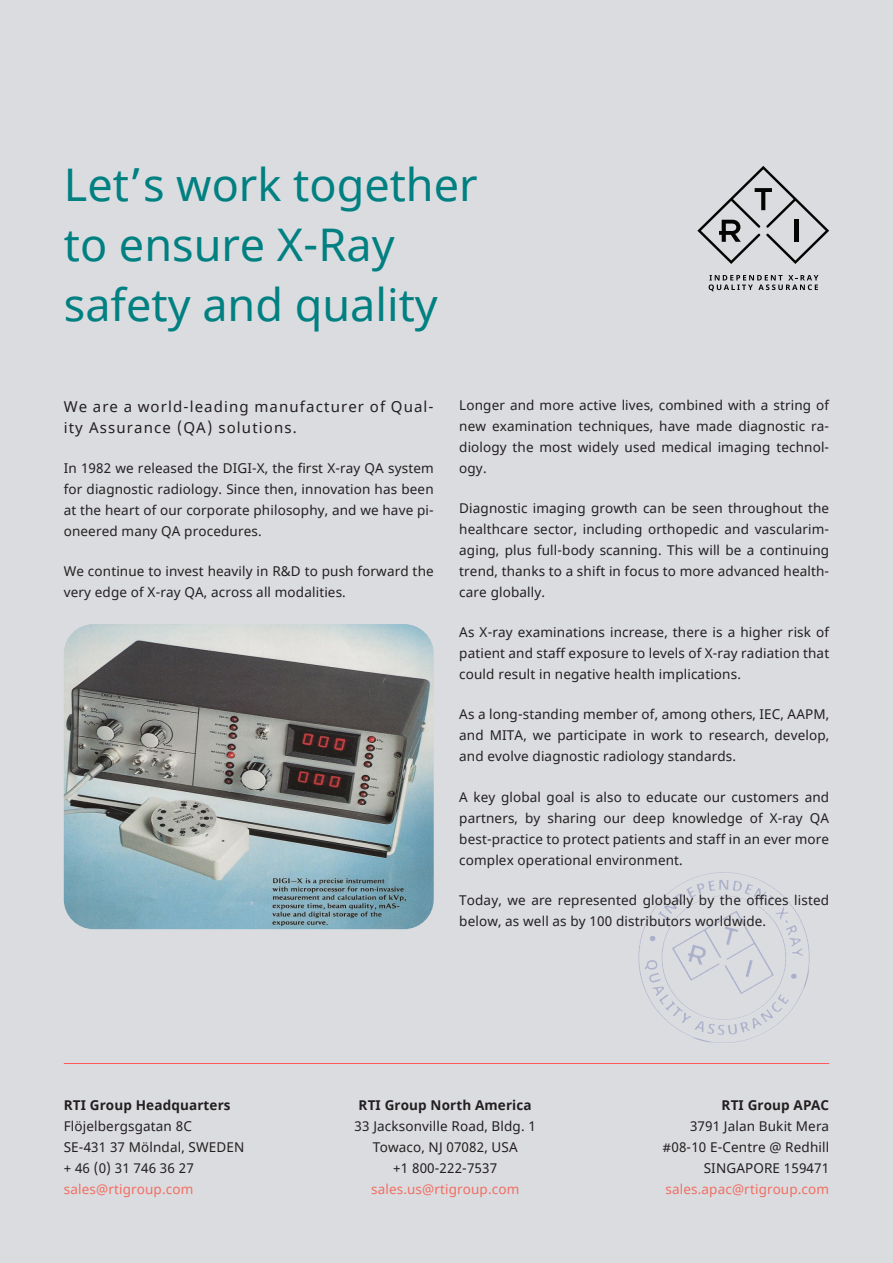
<style>
.page{position:relative;width:893px;height:1263px;background:#dbdce0}
.page>*{position:absolute;margin:0;border:0;box-sizing:border-box;transform-origin:0 0}
.Heading_1{font:45px "Noto Sans";color:#008081}
.t1{font:15px/21px "Noto Sans";letter-spacing:.075em;color:#231f20}
.Paragraph{font:13.5px/21px "Noto Sans";letter-spacing:.01em;color:#231f20;text-align:justify}
.s1{font-weight:700}
.s2{color:#f26e61}
</style>
<div class="page">
<svg style="left:709px;top:275px;width:109px;height:16px"></svg>
<svg style="left:697px;top:166px;width:132px;height:98px"></svg>
<hr style="left:64px;top:1063px;width:765px;height:1px;background:#ff5959">
<img style="left:638px;top:872px;width:172px;height:171px">
<img style="left:64px;top:624px;width:370px;height:305px">
<p class="Heading_1" style="left:64px;top:154px;width:415px">Let’s work together</p>
<p class="Heading_1" style="left:64px;top:214px;width:332px">to ensure X-Ray</p>
<p class="Heading_1" style="left:64px;top:274px;width:376px">safety and quality</p>
<p class="t1" style="left:64px;top:396px;width:371px">We are a world-leading manufacturer of Qual&shy;ity Assurance (QA) solutions.</p>
<p class="Paragraph" style="left:64px;top:458px;width:371px">In 1982 we released the DIGI-X, the first X-ray QA system for diagnostic radiology. Since then, innovation has been at the heart of our corporate philosophy, and we have pi&shy;oneered many QA procedures.</p>
<p class="Paragraph" style="left:64px;top:561px;width:371px">We continue to invest heavily in R&amp;D to push forward the very edge of X-ray QA, across all modalities.</p>
<p class="Paragraph" style="left:459px;top:395px;width:371px">Longer and more active lives, combined with a string of new examination techniques, have made diagnostic ra&shy;diology the most widely used medical imaging technol&shy;ogy.</p>
<p class="Paragraph" style="left:459px;top:498px;width:371px">Diagnostic imaging growth can be seen throughout the healthcare sector, including orthopedic and vascularim&shy;aging, plus full-body scanning. This will be a continuing trend, thanks to a shift in focus to more advanced health&shy;care globally.</p>
<p class="Paragraph" style="left:459px;top:622px;width:371px">As X-ray examinations increase, there is a higher risk of patient and staff exposure to levels of X-ray radiation that could result in negative health implications.</p>
<p class="Paragraph" style="left:459px;top:704px;width:371px">As a long-standing member of, among others, IEC, AAPM, and MITA, we participate in work to research, develop, and evolve diagnostic radiology standards.</p>
<p class="Paragraph" style="left:459px;top:786px;width:371px">A key global goal is also to educate our customers and partners, by sharing our deep knowledge of X-ray QA best-practice to protect patients and staff in an ever more complex operational environment.</p>
<p class="Paragraph" style="left:459px;top:890px;width:371px">Today, we are represented globally by the offices listed below, as well as by 100 distributors worldwide.</p>
<p class="Paragraph" style="left:64px;top:1095px;width:182px;text-align:left"><span class="s1">RTI Group Headquarters<br></span>Flöjelbergsgatan 8C<br>SE-431 37 Mölndal, SWEDEN + 46 (0) 31 746 36 27 <span class="s2">sales@rtigroup.com</span></p>
<p class="Paragraph" style="left:355px;top:1095px;width:183px;text-align:center"><span class="s1">RTI Group North America<br></span>33 Jacksonville Road, Bldg. 1<br>Towaco, NJ 07082, USA<br>+1 800-222-7537 <span class="s2">sales.us@rtigroup.com</span></p>
<p class="Paragraph" style="left:662px;top:1095px;width:168px;text-align:right"><span class="s1">RTI Group APAC<br></span>3791 Jalan Bukit Mera #08-10 E-Centre @ Redhill<br>SINGAPORE 159471 <span class="s2">sales.apac@rtigroup.com</span></p>
</div>
